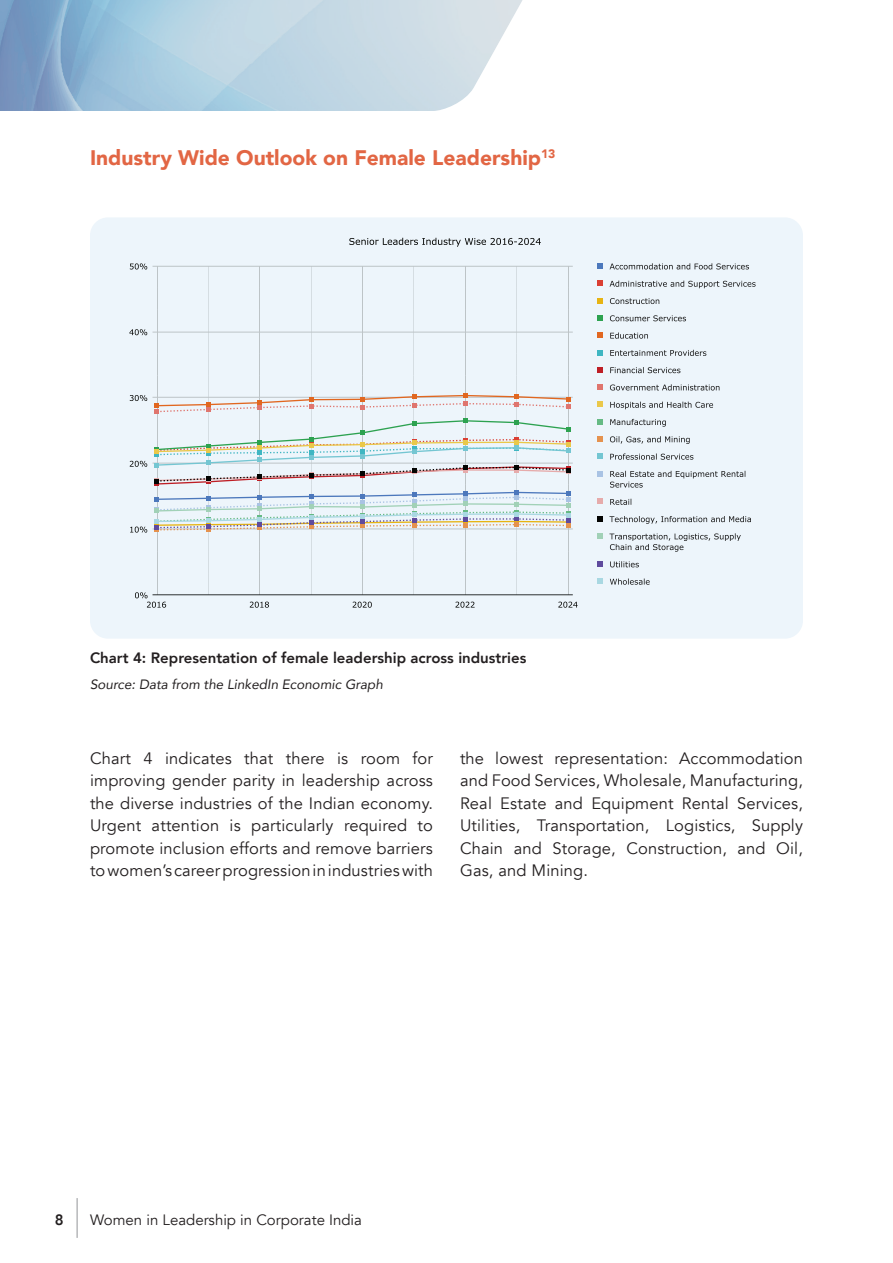
<style>
.page{position:relative;width:893px;height:1263px;background:#fff}
.page>*{position:absolute;margin:0;border:0;box-sizing:border-box;transform-origin:0 0}
.t1{font:900 21px "Avenir";color:#e26644}
.t2{font:16.5px/22.5px "Avenir";letter-spacing:.01em;color:#231f20;text-align:justify}
.t3{font:800 15px "Avenir";color:#231f20}
.t4{font:15px "Avenir";color:#231f20}
.t5{font:italic 13.5px "Avenir";color:#231f20}
</style>
<div class="page">
<img style="left:0;top:0;width:523px;height:111px">
<div style="left:90px;top:217px;width:713px;height:422px;background:#edf5fb;border-radius:18px"></div>
<hr style="left:157px;top:266px;width:1px;height:329px;background:#cccccb">
<hr style="left:259px;top:266px;width:1px;height:329px;background:#cccccb">
<hr style="left:362px;top:266px;width:1px;height:329px;background:#cccccb">
<hr style="left:465px;top:266px;width:1px;height:329px;background:#cccccb">
<hr style="left:568px;top:266px;width:1px;height:329px;background:#cccccb">
<hr style="left:208px;top:266px;width:1px;height:329px;background:#e6e7e6">
<hr style="left:311px;top:266px;width:1px;height:329px;background:#e6e7e6">
<hr style="left:414px;top:266px;width:1px;height:329px;background:#e6e7e6">
<hr style="left:517px;top:266px;width:1px;height:329px;background:#e6e7e6">
<hr style="left:153px;top:332px;width:420px;height:1px;background:#cccccb">
<hr style="left:153px;top:266px;width:420px;height:1px;background:#cccccb">
<hr style="left:517px;top:572px;width:51px;height:1px;background:#fff">
<hr style="left:466px;top:572px;width:51px;height:1px;background:#fff">
<hr style="left:414px;top:572px;width:51px;height:1px;background:#fff">
<hr style="left:363px;top:572px;width:51px;height:1px;background:#fff">
<hr style="left:312px;top:572px;width:50px;height:1px;background:#fff">
<hr style="left:260px;top:572px;width:51px;height:1px;background:#fff">
<hr style="left:209px;top:572px;width:50px;height:1px;background:#fff">
<hr style="left:158px;top:572px;width:50px;height:1px;background:#fff">
<hr style="left:517px;top:550px;width:51px;height:1px;background:#fff">
<hr style="left:466px;top:550px;width:51px;height:1px;background:#fff">
<hr style="left:414px;top:550px;width:51px;height:1px;background:#fff">
<hr style="left:363px;top:550px;width:51px;height:1px;background:#fff">
<hr style="left:312px;top:550px;width:50px;height:1px;background:#fff">
<hr style="left:260px;top:550px;width:51px;height:1px;background:#fff">
<hr style="left:209px;top:550px;width:50px;height:1px;background:#fff">
<hr style="left:158px;top:550px;width:50px;height:1px;background:#fff">
<hr style="left:517px;top:376px;width:51px;height:1px;background:#fff">
<hr style="left:466px;top:376px;width:51px;height:1px;background:#fff">
<hr style="left:414px;top:376px;width:51px;height:1px;background:#fff">
<hr style="left:363px;top:376px;width:51px;height:1px;background:#fff">
<hr style="left:312px;top:376px;width:50px;height:1px;background:#fff">
<hr style="left:260px;top:376px;width:51px;height:1px;background:#fff">
<hr style="left:209px;top:376px;width:50px;height:1px;background:#fff">
<hr style="left:158px;top:376px;width:50px;height:1px;background:#fff">
<hr style="left:517px;top:354px;width:51px;height:1px;background:#fff">
<hr style="left:466px;top:354px;width:51px;height:1px;background:#fff">
<hr style="left:414px;top:354px;width:51px;height:1px;background:#fff">
<hr style="left:363px;top:354px;width:51px;height:1px;background:#fff">
<hr style="left:312px;top:354px;width:50px;height:1px;background:#fff">
<hr style="left:260px;top:354px;width:51px;height:1px;background:#fff">
<hr style="left:209px;top:354px;width:50px;height:1px;background:#fff">
<hr style="left:158px;top:354px;width:50px;height:1px;background:#fff">
<hr style="left:517px;top:310px;width:51px;height:1px;background:#fff">
<hr style="left:466px;top:310px;width:51px;height:1px;background:#fff">
<hr style="left:414px;top:310px;width:51px;height:1px;background:#fff">
<hr style="left:363px;top:310px;width:51px;height:1px;background:#fff">
<hr style="left:312px;top:310px;width:50px;height:1px;background:#fff">
<hr style="left:260px;top:310px;width:51px;height:1px;background:#fff">
<hr style="left:209px;top:310px;width:50px;height:1px;background:#fff">
<hr style="left:158px;top:310px;width:50px;height:1px;background:#fff">
<hr style="left:517px;top:288px;width:51px;height:1px;background:#fff">
<hr style="left:466px;top:288px;width:51px;height:1px;background:#fff">
<hr style="left:414px;top:288px;width:51px;height:1px;background:#fff">
<hr style="left:363px;top:288px;width:51px;height:1px;background:#fff">
<hr style="left:312px;top:288px;width:50px;height:1px;background:#fff">
<hr style="left:260px;top:288px;width:51px;height:1px;background:#fff">
<hr style="left:209px;top:288px;width:50px;height:1px;background:#fff">
<hr style="left:158px;top:288px;width:50px;height:1px;background:#fff">
<svg style="left:153px;top:393px;width:420px;height:139px"></svg>
<svg style="left:130px;top:526px;width:17px;height:7px"></svg>
<svg style="left:130px;top:461px;width:17px;height:6px"></svg>
<svg style="left:130px;top:395px;width:17px;height:6px"></svg>
<svg style="left:129px;top:329px;width:18px;height:6px"></svg>
<svg style="left:130px;top:263px;width:17px;height:6px"></svg>
<svg style="left:135px;top:592px;width:443px;height:16px"></svg>
<svg style="left:597px;top:263px;width:6px;height:6px"></svg>
<svg style="left:610px;top:263px;width:139px;height:6px"></svg>
<svg style="left:597px;top:280px;width:6px;height:6px"></svg>
<svg style="left:610px;top:281px;width:146px;height:7px"></svg>
<svg style="left:597px;top:298px;width:6px;height:5px"></svg>
<svg style="left:610px;top:298px;width:49px;height:6px"></svg>
<svg style="left:597px;top:315px;width:6px;height:6px"></svg>
<svg style="left:610px;top:315px;width:76px;height:6px"></svg>
<svg style="left:597px;top:332px;width:6px;height:6px"></svg>
<svg style="left:610px;top:332px;width:38px;height:7px"></svg>
<svg style="left:597px;top:350px;width:6px;height:5px"></svg>
<svg style="left:610px;top:350px;width:96px;height:6px"></svg>
<svg style="left:597px;top:367px;width:6px;height:6px"></svg>
<svg style="left:610px;top:367px;width:70px;height:6px"></svg>
<svg style="left:597px;top:384px;width:6px;height:6px"></svg>
<svg style="left:610px;top:384px;width:109px;height:6px"></svg>
<svg style="left:597px;top:402px;width:6px;height:5px"></svg>
<svg style="left:610px;top:402px;width:103px;height:7px"></svg>
<svg style="left:597px;top:419px;width:6px;height:5px"></svg>
<svg style="left:610px;top:419px;width:56px;height:8px"></svg>
<svg style="left:597px;top:436px;width:6px;height:6px"></svg>
<svg style="left:610px;top:436px;width:80px;height:8px"></svg>
<svg style="left:597px;top:453px;width:6px;height:6px"></svg>
<svg style="left:610px;top:453px;width:83px;height:7px"></svg>
<svg style="left:597px;top:471px;width:6px;height:5px"></svg>
<svg style="left:610px;top:471px;width:135px;height:17px"></svg>
<svg style="left:597px;top:499px;width:6px;height:5px"></svg>
<svg style="left:610px;top:499px;width:21px;height:6px"></svg>
<svg style="left:597px;top:516px;width:6px;height:6px"></svg>
<svg style="left:609px;top:516px;width:142px;height:8px"></svg>
<svg style="left:597px;top:533px;width:6px;height:6px"></svg>
<svg style="left:609px;top:533px;width:132px;height:19px"></svg>
<svg style="left:597px;top:561px;width:6px;height:6px"></svg>
<svg style="left:610px;top:561px;width:29px;height:6px"></svg>
<svg style="left:597px;top:578px;width:6px;height:6px"></svg>
<svg style="left:610px;top:578px;width:40px;height:7px"></svg>
<svg style="left:349px;top:238px;width:192px;height:9px"></svg>
<hr style="left:77px;top:1198px;width:1px;height:40px;background:#939598">
<p class="t1" style="left:90px;top:140px;width:467px">Industry Wide Outlook on Female Leadership<sup>13</sup></p>
<p class="t3" style="left:90px;top:646px;width:438px">Chart 4: Representation of female leadership across industries</p>
<p class="t5" style="left:90px;top:676px;width:294px">Source: Data from the LinkedIn Economic Graph</p>
<p class="t2" style="left:90px;top:747px;width:345px">Chart 4 indicates that there is room for improving gender parity in leadership across the diverse industries of the Indian economy.<br>Urgent attention is particularly required to promote inclusion efforts and remove barriers to women’s career progression in industries with</p>
<p class="t2" style="left:460px;top:747px;width:344px">the lowest representation: Accommodation and Food Services, Wholesale, Manufacturing, Real Estate and Equipment Rental Services, Utilities, Transportation, Logistics, Supply Chain and Storage, Construction, and Oil, Gas, and Mining.</p>
<p class="t3" style="left:55px;top:1208px;width:10px">8</p>
<p class="t4" style="left:90px;top:1211px;width:274px">Women in Leadership in Corporate India</p>
</div>
